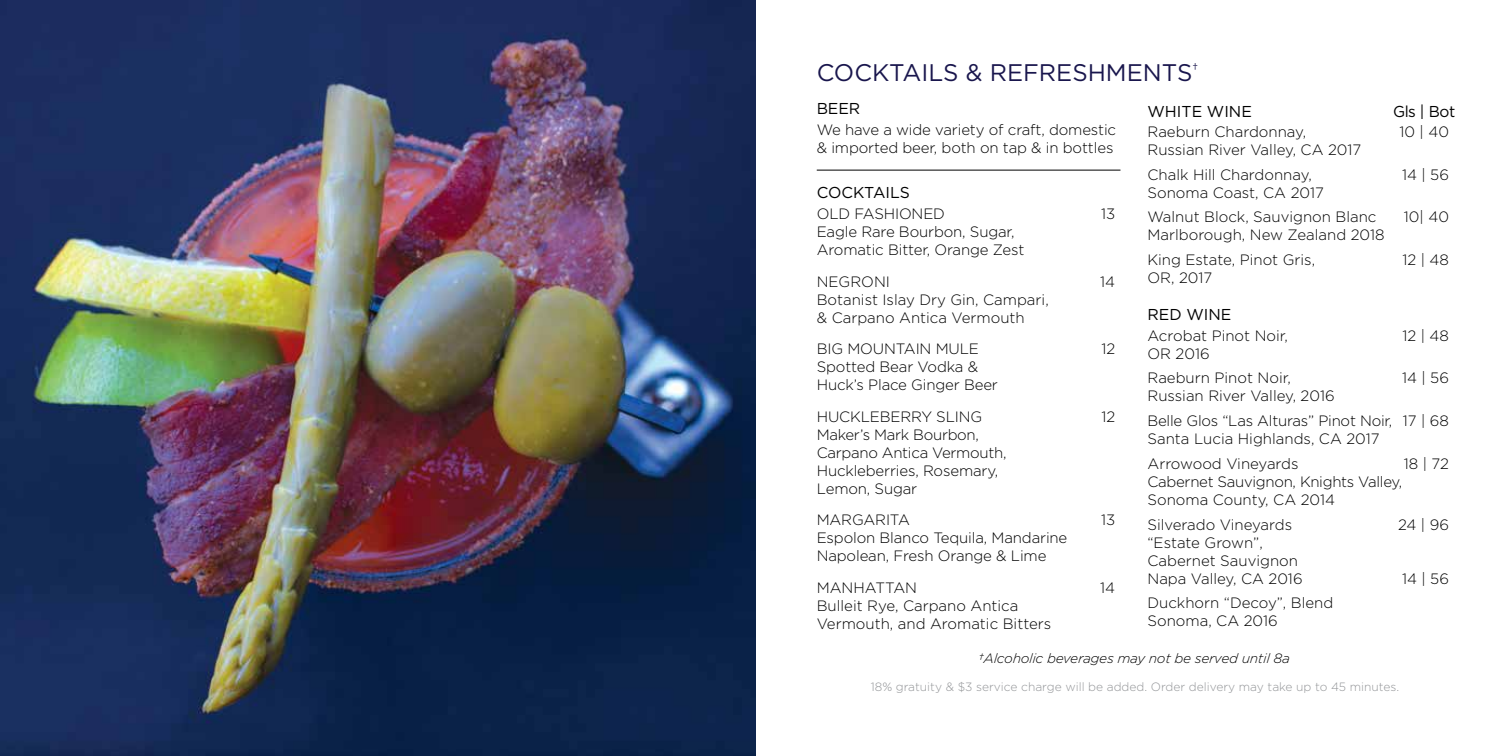
<style>
.page{position:relative;width:1512px;height:756px;background:#fff}
.page>*{position:absolute;margin:0;border:0;box-sizing:border-box;transform-origin:0 0}
.t1{font:24px "Gotham";color:#19164d}
.t2{font:15.75px "Gotham";color:#000}
.t3{font:300 15px/18px "Gotham";letter-spacing:-.01em;color:#000}
.t4{font:italic 300 13.5px "Gotham";letter-spacing:-.01em;color:#000}
.t5{font:300 12px "Gotham";color:#939598}
</style>
<div class="page">
<img style="left:0;top:0;width:756px;height:756px">
<hr style="left:817px;top:170px;width:303px;height:1px;background:#000">
<h1 class="t1" style="left:817px;top:59px;width:383px">COCKTAILS &amp; REFRESHMENTS<sup>†</sup></h1>
<p class="t2" style="left:817px;top:99px;width:45px">BEER</p>
<p class="t3" style="left:817px;top:120px;width:301px">We have a wide variety of craft, domestic &amp; imported beer, both on tap &amp; in bottles</p>
<p class="t2" style="left:817px;top:184px;width:95px">COCKTAILS</p>
<p class="t3" style="left:817px;top:205px;width:130px">OLD FASHIONED</p>
<p class="t3" style="left:1101px;top:205px;width:16px">13</p>
<p class="t3" style="left:817px;top:223px;width:209px">Eagle Rare Bourbon, Sugar,<br>Aromatic Bitter, Orange Zest</p>
<p class="t3" style="left:817px;top:272px;width:75px">NEGRONI</p>
<p class="t3" style="left:1100px;top:272px;width:16px">14</p>
<p class="t3" style="left:817px;top:290px;width:234px">Botanist Islay Dry Gin, Campari, &amp; Carpano Antica Vermouth</p>
<p class="t3" style="left:817px;top:340px;width:164px">BIG MOUNTAIN MULE</p>
<p class="t3" style="left:1102px;top:340px;width:15px">12</p>
<p class="t3" style="left:817px;top:358px;width:183px">Spotted Bear Vodka &amp;<br>Huck’s Place Ginger Beer</p>
<p class="t3" style="left:817px;top:407px;width:167px">HUCKLEBERRY SLING</p>
<p class="t3" style="left:1102px;top:407px;width:15px">12</p>
<p class="t3" style="left:817px;top:425px;width:191px">Maker’s Mark Bourbon,<br>Carpano Antica Vermouth,<br>Huckleberries, Rosemary,<br>Lemon, Sugar</p>
<p class="t3" style="left:817px;top:511px;width:95px">MARGARITA</p>
<p class="t3" style="left:1101px;top:511px;width:16px">13</p>
<p class="t3" style="left:817px;top:529px;width:252px">Espolon Blanco Tequila, Mandarine<br>Napolean, Fresh Orange &amp; Lime</p>
<p class="t3" style="left:817px;top:578px;width:102px">MANHATTAN</p>
<p class="t3" style="left:1100px;top:578px;width:16px">14</p>
<p class="t3" style="left:817px;top:596px;width:236px">Bulleit Rye, Carpano Antica<br>Vermouth, and Aromatic Bitters</p>
<p class="t2" style="left:1148px;top:102px;width:106px">WHITE WINE</p>
<p class="t2" style="left:1393px;top:102px;width:64px">Gls | Bot</p>
<p class="t3" style="left:1148px;top:122px;width:160px">Raeburn Chardonnay,</p>
<p class="t3" style="left:1399px;top:122px;width:51px">10 | 40</p>
<p class="t3" style="left:1148px;top:137px;width:215px;line-height:24.8px">Russian River Valley, CA 2017<br>Chalk Hill Chardonnay,</p>
<p class="t3" style="left:1402px;top:165px;width:48px">14 | 56</p>
<p class="t3" style="left:1148px;top:180px;width:230px;line-height:24.8px">Sonoma Coast, CA 2017<br>Walnut Block, Sauvignon Blanc</p>
<p class="t3" style="left:1404px;top:208px;width:47px">10| 40</p>
<p class="t3" style="left:1148px;top:222px;width:239px;line-height:24.8px">Marlborough, New Zealand 2018<br>King Estate, Pinot Gris,</p>
<p class="t3" style="left:1402px;top:251px;width:48px">12 | 48</p>
<p class="t3" style="left:1148px;top:269px;width:66px">OR, 2017</p>
<p class="t2" style="left:1148px;top:306px;width:85px">RED WINE</p>
<p class="t3" style="left:1148px;top:326px;width:142px">Acrobat Pinot Noir,</p>
<p class="t3" style="left:1402px;top:326px;width:48px">12 | 48</p>
<p class="t3" style="left:1148px;top:341px;width:145px;line-height:24.8px">OR 2016<br>Raeburn Pinot Noir,</p>
<p class="t3" style="left:1402px;top:369px;width:48px">14 | 56</p>
<p class="t3" style="left:1148px;top:383px;width:303px;line-height:24.8px">Russian River Valley, 2016<br>Belle Glos “Las Alturas” Pinot Noir, 17 | 68</p>
<p class="t3" style="left:1148px;top:426px;width:234px;line-height:24.8px">Santa Lucia Highlands, CA 2017<br>Arrowood Vineyards</p>
<p class="t3" style="left:1404px;top:454px;width:47px">18 | 72</p>
<p class="t3" style="left:1148px;top:472px;width:256px">Cabernet Sauvignon, Knights Valley,<br>Sonoma County, CA 2014</p>
<p class="t3" style="left:1148px;top:515px;width:146px">Silverado Vineyards</p>
<p class="t3" style="left:1398px;top:515px;width:52px">24 | 96</p>
<p class="t3" style="left:1148px;top:533px;width:157px">“Estate Grown”,<br>Cabernet Sauvignon<br>Napa Valley, CA 2016</p>
<p class="t3" style="left:1402px;top:569px;width:48px">14 | 56</p>
<p class="t3" style="left:1148px;top:594px;width:187px">Duckhorn “Decoy”, Blend<br>Sonoma, CA 2016</p>
<p class="t4" style="left:978px;top:650px;width:314px">†Alcoholic beverages may not be served until 8a</p>
<p class="t5" style="left:871px;top:681px;width:530px">18% gratuity &amp; $3 service charge will be added. Order delivery may take up to 45 minutes.</p>
</div>
